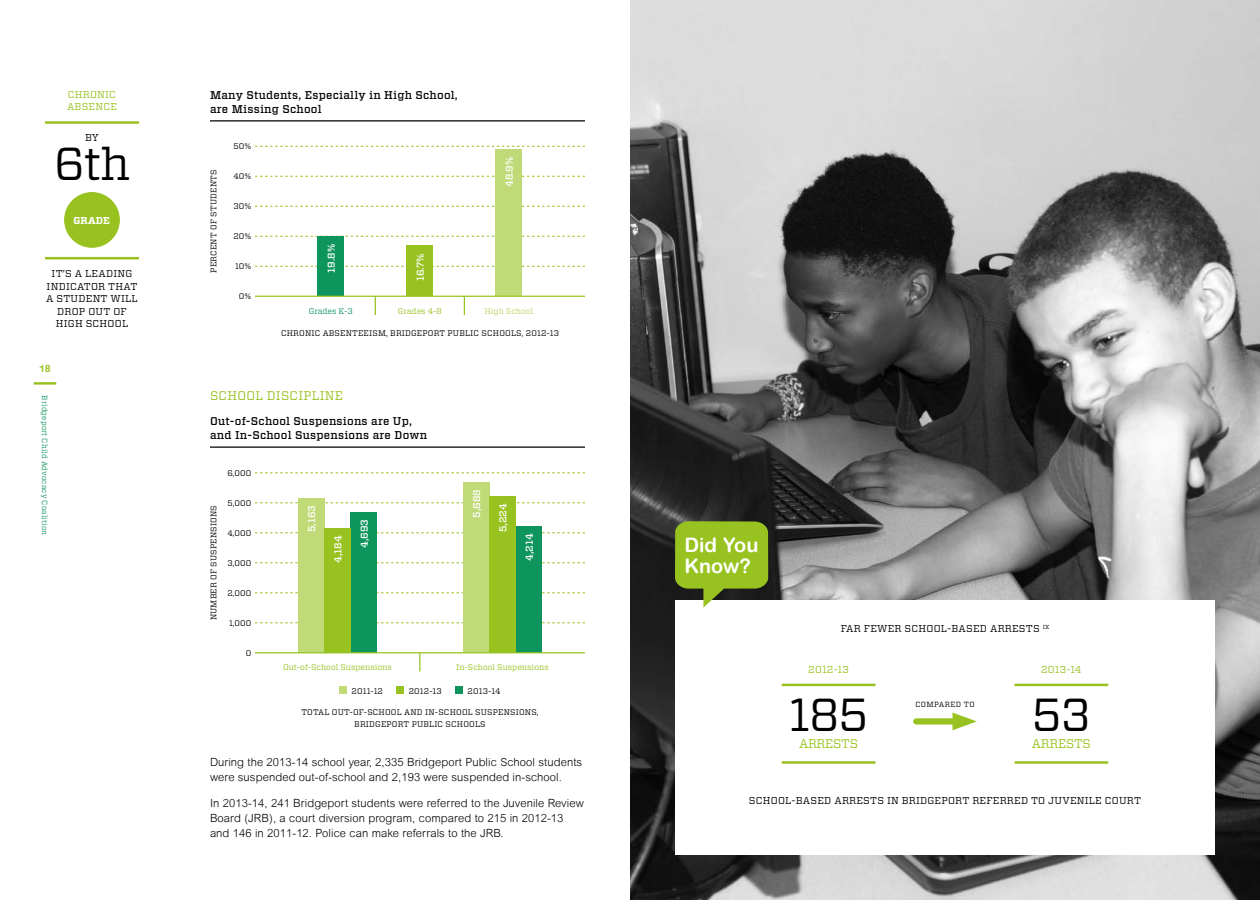
<style>
.page{position:relative;width:1260px;height:900px;background:#fff}
.page>*{position:absolute;margin:0;border:0;box-sizing:border-box;transform-origin:0 0}
.t1{font:46.25px "Vitesse";letter-spacing:-.02em;color:#000}
.t2{font:700 20px/21.2px "Arial Rounded MT";color:#fff}
.t3{font:12.5px "Vitesse";letter-spacing:.02em;color:#98c21f}
.t4{font:12.5px "Vitesse";letter-spacing:-.02em;color:#98c21f}
.t5{font:300 11.25px/15px "Arial Rounded MT";letter-spacing:.01em;color:#000}
.t6{font:500 11.25px/13.8px "Vitesse";letter-spacing:.02em;color:#000}
.t7{font:10px/12.5px "Vitesse";letter-spacing:.02em;color:#000;text-align:center}
.t8{font:500 10px "Vitesse";color:#fff}
.t9{font:10px/12.5px "Vitesse";letter-spacing:.02em;color:#98c21f}
.t10{font:700 10px "Vitesse";letter-spacing:.02em;color:#fff}
.t11{font:700 10px "Arial Rounded MT";color:#98c21f}
.t12{font:8.12px/11.2px "Vitesse";letter-spacing:.02em;color:#000;text-align:center}
.t13{font:8.12px "Vitesse";color:#98c21f}
.t14{font:8.12px "Vitesse";color:#b7d462}
.t15{font:8.12px "Vitesse";color:#0e955e}
.t16{font:7.5px "Vitesse";letter-spacing:.02em;color:#0e955e}
.t17{font:7.5px "Vitesse";letter-spacing:.05em;color:#000}
</style>
<div class="page">
<hr style="left:34px;top:382px;width:22px;height:3px;background:#98c21f">
<img style="left:630px;top:0;width:630px;height:900px">
<hr style="left:45px;top:121px;width:94px;height:3px;background:#98c21f">
<hr style="left:45px;top:257px;width:94px;height:2px;background:#98c21f">
<div style="left:64px;top:192px;width:56px;height:56px;background:#98c21f;border-radius:50%"></div>
<div style="left:675px;top:600px;width:540px;height:255px;background:#fff"></div>
<svg style="left:675px;top:521px;width:93px;height:87px;background:#90b132"></svg>
<hr style="left:782px;top:684px;width:93px;height:2px;background:#98c21f">
<hr style="left:782px;top:761px;width:93px;height:3px;background:#98c21f">
<hr style="left:1015px;top:684px;width:93px;height:2px;background:#98c21f">
<hr style="left:1015px;top:761px;width:93px;height:3px;background:#98c21f">
<div style="left:916px;top:718px;width:47px;height:7px;background:#98c21f"></div>
<svg style="left:953px;top:713px;width:24px;height:17px"></svg>
<hr style="left:210px;top:120px;width:375px;height:1px;background:#000">
<svg style="left:255px;top:146px;width:330px;height:1px"></svg>
<svg style="left:255px;top:176px;width:330px;height:1px"></svg>
<svg style="left:255px;top:206px;width:330px;height:1px"></svg>
<svg style="left:255px;top:236px;width:330px;height:1px"></svg>
<svg style="left:255px;top:266px;width:330px;height:1px"></svg>
<div style="left:318px;top:237px;width:26px;height:59px;background:#0e955e"></div>
<div style="left:496px;top:149px;width:26px;height:147px;background:#c1da78"></div>
<div style="left:407px;top:246px;width:26px;height:50px;background:#98c21f"></div>
<hr style="left:255px;top:296px;width:330px;height:1px;background:#98c21f">
<svg style="left:375px;top:297px;width:1px;height:18px"></svg>
<svg style="left:464px;top:297px;width:1px;height:18px"></svg>
<hr style="left:210px;top:446px;width:375px;height:2px;background:#000">
<svg style="left:255px;top:502px;width:330px;height:1px"></svg>
<svg style="left:255px;top:532px;width:330px;height:1px"></svg>
<svg style="left:255px;top:562px;width:330px;height:1px"></svg>
<svg style="left:255px;top:592px;width:330px;height:1px"></svg>
<svg style="left:255px;top:622px;width:330px;height:1px"></svg>
<div style="left:351px;top:512px;width:26px;height:140px;background:#0e955e"></div>
<div style="left:298px;top:498px;width:26px;height:154px;background:#c1da78"></div>
<div style="left:324px;top:528px;width:27px;height:124px;background:#98c21f"></div>
<div style="left:516px;top:526px;width:26px;height:126px;background:#0e955e"></div>
<div style="left:463px;top:482px;width:26px;height:170px;background:#c1da78"></div>
<div style="left:489px;top:496px;width:27px;height:156px;background:#98c21f"></div>
<hr style="left:255px;top:652px;width:330px;height:1px;background:#98c21f">
<svg style="left:419px;top:653px;width:1px;height:19px"></svg>
<svg style="left:255px;top:472px;width:330px;height:1px"></svg>
<div style="left:339px;top:686px;width:8px;height:8px;background:#c1da78"></div>
<div style="left:397px;top:686px;width:7px;height:8px;background:#98c21f"></div>
<div style="left:455px;top:686px;width:8px;height:8px;background:#0e955e"></div>
<p class="t9" style="left:67px;top:88px;width:51px">CHRONIC<br>ABSENCE</p>
<p class="t7" style="left:85px;top:131px;width:15px">BY</p>
<h1 class="t1" style="left:54px;top:132px;width:78px">6th</h1>
<p class="t10" style="left:73px;top:214px;width:38px">GRADE</p>
<p class="t7" style="left:46px;top:267px;width:93px">IT’S A LEADING<br>INDICATOR THAT<br>A STUDENT WILL<br>DROP OUT OF<br>HIGH SCHOOL</p>
<p class="t11" style="left:39px;top:363px;width:13px">18</p>
<p class="t16" style="left:50px;top:395px;width:141px;rotate:90deg">Bridgeport Child Advocacy Coalition</p>
<p class="t6" style="left:210px;top:88px;width:249px">Many Students, Especially in High School, are Missing School</p>
<p class="t12" style="left:208px;top:273px;width:104px;rotate:-90deg">PERCENT OF STUDENTS</p>
<p class="t12" style="left:234px;top:140px;width:19px">50%</p>
<p class="t12" style="left:233px;top:170px;width:19px">40%</p>
<p class="t12" style="left:234px;top:200px;width:19px">30%</p>
<p class="t12" style="left:234px;top:230px;width:19px">20%</p>
<p class="t12" style="left:235px;top:260px;width:18px">10%</p>
<p class="t12" style="left:239px;top:290px;width:14px">0%</p>
<p class="t8" style="left:325px;top:273px;width:30px;rotate:-90deg">19.8%</p>
<p class="t8" style="left:414px;top:281px;width:29px;rotate:-90deg">16.7%</p>
<p class="t8" style="left:503px;top:187px;width:32px;rotate:-90deg">48.9%</p>
<p class="t15" style="left:309px;top:306px;width:46px">Grades K-3</p>
<p class="t13" style="left:398px;top:306px;width:46px">Grades 4-8</p>
<p class="t14" style="left:485px;top:306px;width:50px">High School</p>
<p class="t12" style="left:281px;top:328px;width:279px">CHRONIC ABSENTEEISM, BRIDGEPORT PUBLIC SCHOOLS, 2012-13</p>
<p class="t3" style="left:210px;top:387px;width:135px">SCHOOL DISCIPLINE</p>
<p class="t6" style="left:210px;top:415px;width:219px">Out-of-School Suspensions are Up, and In-School Suspensions are Down</p>
<p class="t12" style="left:227px;top:467px;width:25px">6,000</p>
<p class="t8" style="left:470px;top:518px;width:30px;rotate:-90deg">5,688</p>
<p class="t12" style="left:228px;top:497px;width:25px">5,000</p>
<p class="t8" style="left:496px;top:532px;width:30px;rotate:-90deg">5,224</p>
<p class="t8" style="left:305px;top:532px;width:29px;rotate:-90deg">5,163</p>
<p class="t12" style="left:208px;top:620px;width:117px;rotate:-90deg">NUMBER OF SUSPENSIONS</p>
<p class="t8" style="left:358px;top:548px;width:31px;rotate:-90deg">4,693</p>
<p class="t12" style="left:227px;top:527px;width:25px">4,000</p>
<p class="t8" style="left:331px;top:563px;width:29px;rotate:-90deg">4,184</p>
<p class="t8" style="left:523px;top:561px;width:29px;rotate:-90deg">4,214</p>
<h2 class="t2" style="left:684px;top:534px;width:76px">Did You<br>Know?</h2>
<p class="t12" style="left:228px;top:557px;width:25px">3,000</p>
<p class="t12" style="left:227px;top:587px;width:25px">2,000</p>
<p class="t12" style="left:229px;top:617px;width:24px">1,000</p>
<p class="t12" style="left:246px;top:647px;width:7px">0</p>
<p class="t7" style="left:841px;top:622px;width:210px">FAR FEWER SCHOOL-BASED ARRESTS <sup>IX</sup></p>
<p class="t9" style="left:808px;top:663px;width:42px">2012-13</p>
<h1 class="t1" style="left:789px;top:683px;width:82px">185</h1>
<p class="t4" style="left:799px;top:735px;width:61px">ARRESTS</p>
<p class="t13" style="left:283px;top:662px;width:110px">Out-of-School Suspensions</p>
<p class="t13" style="left:456px;top:662px;width:94px">In-School Suspensions</p>
<p class="t9" style="left:1041px;top:663px;width:42px">2013-14</p>
<h1 class="t1" style="left:1032px;top:683px;width:61px">53</h1>
<p class="t4" style="left:1032px;top:735px;width:61px">ARRESTS</p>
<p class="t12" style="left:352px;top:685px;width:33px">2011-12</p>
<p class="t12" style="left:409px;top:685px;width:35px">2012-13</p>
<p class="t12" style="left:468px;top:685px;width:34px">2013-14</p>
<p class="t12" style="left:301px;top:707px;width:239px">TOTAL OUT-OF-SCHOOL AND IN-SCHOOL SUSPENSIONS,<br>BRIDGEPORT PUBLIC SCHOOLS</p>
<p class="t5" style="left:210px;top:754px;width:374px">During the 2013-14 school year, 2,335 Bridgeport Public School students were suspended out-of-school and 2,193 were suspended in-school.</p>
<p class="t5" style="left:210px;top:795px;width:375px">In 2013-14, 241 Bridgeport students were referred to the Juvenile Review<br>Board (JRB), a court diversion program, compared to 215 in 2012-13 and 146 in 2011-12. Police can make referrals to the JRB.</p>
<p class="t7" style="left:749px;top:794px;width:394px">SCHOOL-BASED ARRESTS IN BRIDGEPORT REFERRED TO JUVENILE COURT</p>
<p class="t17" style="left:915px;top:700px;width:61px">COMPARED TO</p>
</div>
